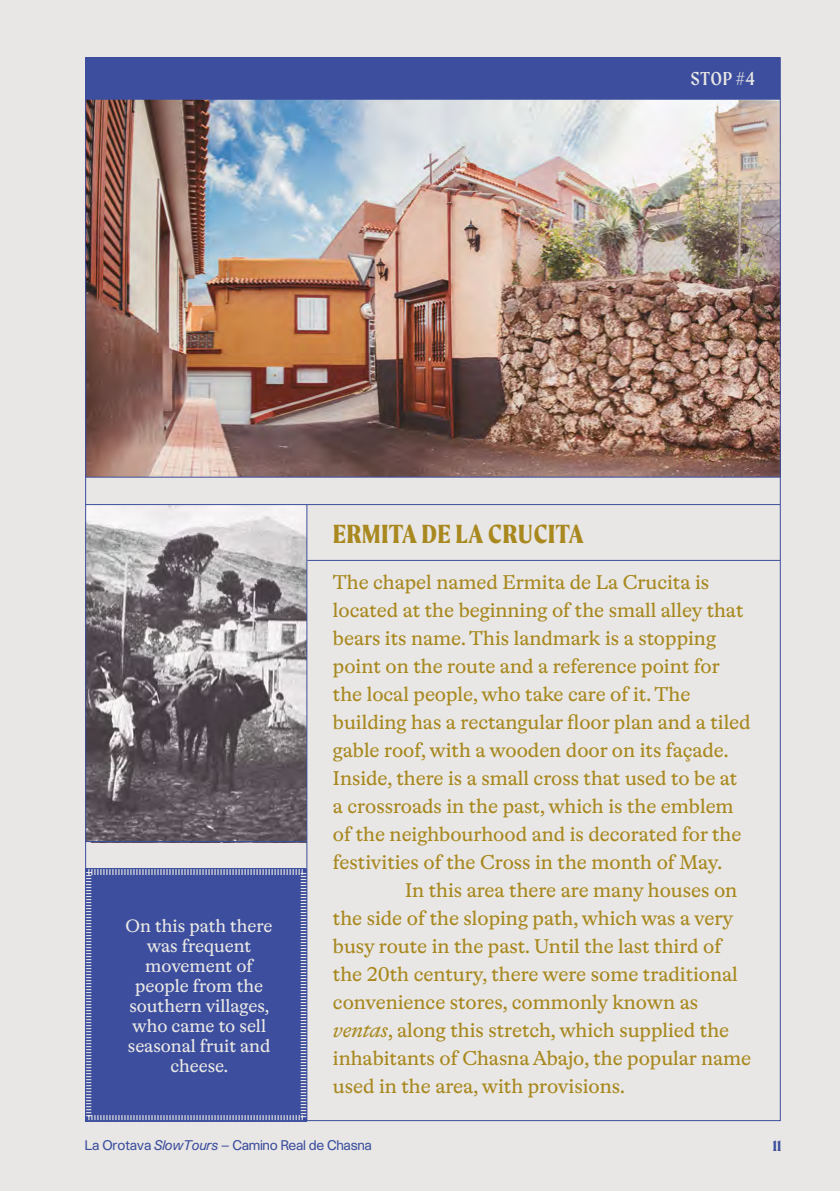
<style>
.page{position:relative;width:840px;height:1191px;background:#fff}
.page>*{position:absolute;margin:0;border:0;box-sizing:border-box;transform-origin:0 0}
.t1{font:700 28px "Moret";letter-spacing:.01em;color:#a8881f}
.t2{font:20px/28px "Romek";color:#a8881f}
.t3{font:20px "Moret";color:#e9e7e5}
.t4{font:18px/20px "Romek";color:#e9e7e5;text-align:center}
.t5{font:700 16px "Moret";color:#3c4e9d}
.t6{font:13px "Haas Unica";letter-spacing:.03em;color:#3c4e9d}
.s1{font-style:italic}
</style>
<div class="page">
<div style="left:0;top:0;width:839px;height:1191px;background:#e9e7e5"></div>
<div style="left:85px;top:57px;width:694px;height:42px;background:#3c4e9d"></div>
<img style="left:87px;top:100px;width:691px;height:376px">
<img style="left:87px;top:505px;width:219px;height:336px">
<div style="left:85px;top:869px;width:222px;height:253px;background:#3c4e9d"></div>
<hr style="left:85px;top:99px;width:695px;height:1px;background:#3c4e9d">
<hr style="left:85px;top:476px;width:695px;height:1px;background:#3c4e9d">
<hr style="left:306px;top:505px;width:1px;height:616px;background:#3c4e9d">
<hr style="left:85px;top:868px;width:221px;height:1px;background:#3c4e9d">
<hr style="left:85px;top:841px;width:221px;height:1px;background:#3c4e9d">
<hr style="left:85px;top:504px;width:694px;height:1px;background:#3c4e9d">
<hr style="left:307px;top:560px;width:472px;height:1px;background:#3c4e9d">
<p class="t3" style="left:690px;top:67px;width:65px">STOP #4</p>
<p class="t4" style="left:125px;top:916px;width:148px">On this path there was frequent movement of people from the southern villages, who came to sell seasonal fruit and cheese.</p>
<h1 class="t1" style="left:333px;top:518px;width:252px">ERMITA DE LA CRUCITA</h1>
<p class="t2" style="left:333px;top:568px;width:419px">The chapel named Ermita de La Crucita is located at the beginning of the small alley that bears its name. This landmark is a stopping point on the route and a reference point for the local people, who take care of it. The building has a rectangular floor plan and a tiled gable roof, with a wooden door on its façade.<br>Inside, there is a small cross that used to be at a crossroads in the past, which is the emblem of the neighbourhood and is decorated for the festivities of the Cross in the month of May.</p>
<p class="t2" style="left:333px;top:876px;width:419px;text-indent:72px">In this area there are many houses on the side of the sloping path, which was a very busy route in the past. Until the last third of the 20th century, there were some traditional convenience stores, commonly known as <span class="s1">ventas</span>, along this stretch, which supplied the inhabitants of Chasna Abajo, the popular name used in the area, with provisions.</p>
<p class="t6" style="left:85px;top:1137px;width:288px">La Orotava <span class="s1">SlowTours</span> — Camino Real de Chasna</p>
<p class="t5" style="left:772px;top:1136px;width:10px">11</p>
</div>
